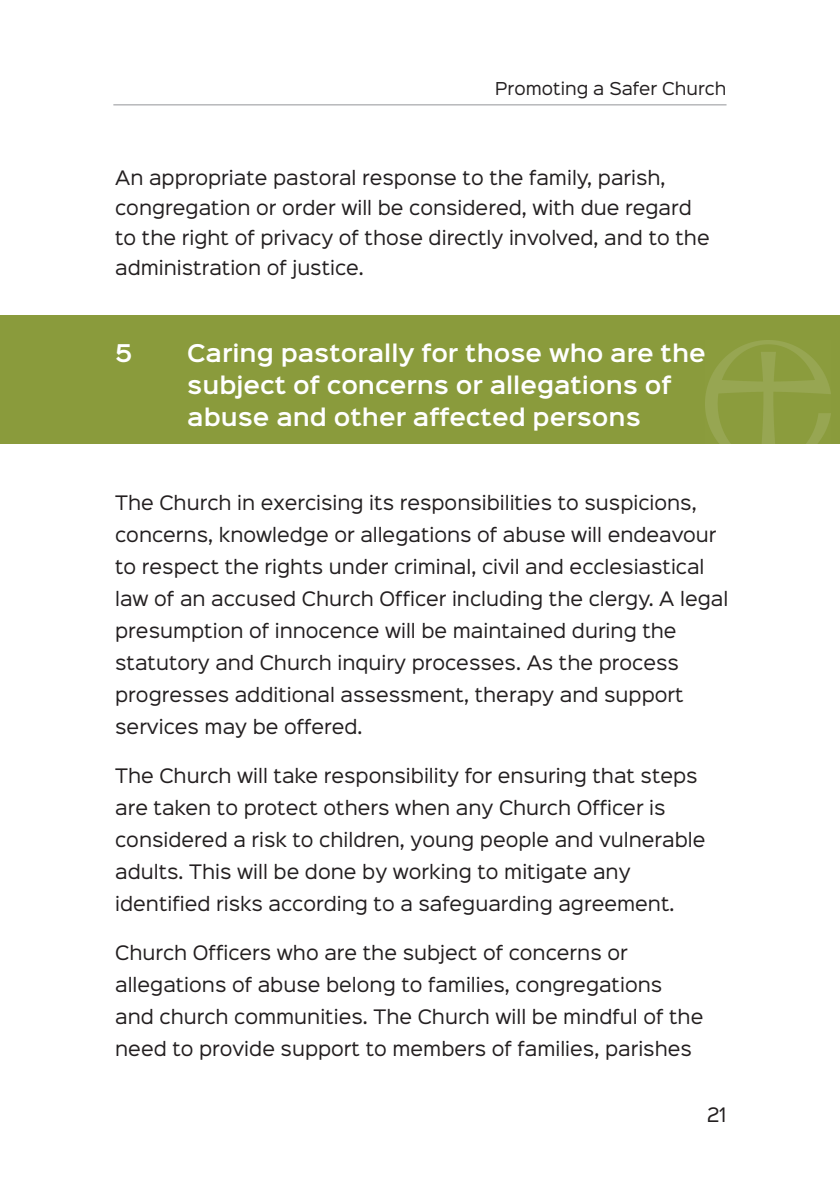
<style>
.page{position:relative;width:840px;height:1191px;background:#fff}
.page>*{position:absolute;margin:0;border:0;box-sizing:border-box;transform-origin:0 0}
.t1{font:600 22px/32px "Sinkin Sans 600";color:#fff}
.t2{font:18px/32px "Sinkin Sans 400";color:#231f20}
.t3{font:16px "Sinkin Sans 400";color:#231f20}
</style>
<div class="page">
<div style="left:0;top:316px;width:839px;height:128px;background:#8a9b3c"></div>
<img style="left:705px;top:340px;width:125px;height:104px">
<hr style="left:113px;top:104px;width:613px;height:1px;background:#939598">
<p class="t3" style="left:495px;top:82px;width:232px">Promoting a Safer Church</p>
<p class="t2" style="left:115px;top:164px;width:595px;line-height:30px">An appropriate pastoral response to the family, parish, congregation or order will be considered, with due regard to the right of privacy of those directly involved, and to the administration of justice.</p>
<p class="t1" style="left:115px;top:339px;width:19px">5</p>
<p class="t1" style="left:187px;top:339px;width:519px">Caring pastorally for those who are the subject of concerns or allegations of abuse and other affected persons</p>
<p class="t2" style="left:115px;top:488px;width:614px">The Church in exercising its responsibilities to suspicions, concerns, knowledge or allegations of abuse will endeavour to respect the rights under criminal, civil and ecclesiastical law of an accused Church Officer including the clergy. A legal presumption of innocence will be maintained during the statutory and Church inquiry processes. As the process progresses additional assessment, therapy and support services may be offered.</p>
<p class="t2" style="left:115px;top:761px;width:591px">The Church will take responsibility for ensuring that steps are taken to protect others when any Church Officer is considered a risk to children, young people and vulnerable adults. This will be done by working to mitigate any identified risks according to a safeguarding agreement.</p>
<p class="t2" style="left:115px;top:938px;width:589px">Church Officers who are the subject of concerns or allegations of abuse belong to families, congregations and church communities. The Church will be mindful of the need to provide support to members of families, parishes</p>
<p class="t2" style="left:706px;top:1101px;width:21px">21</p>
</div>
